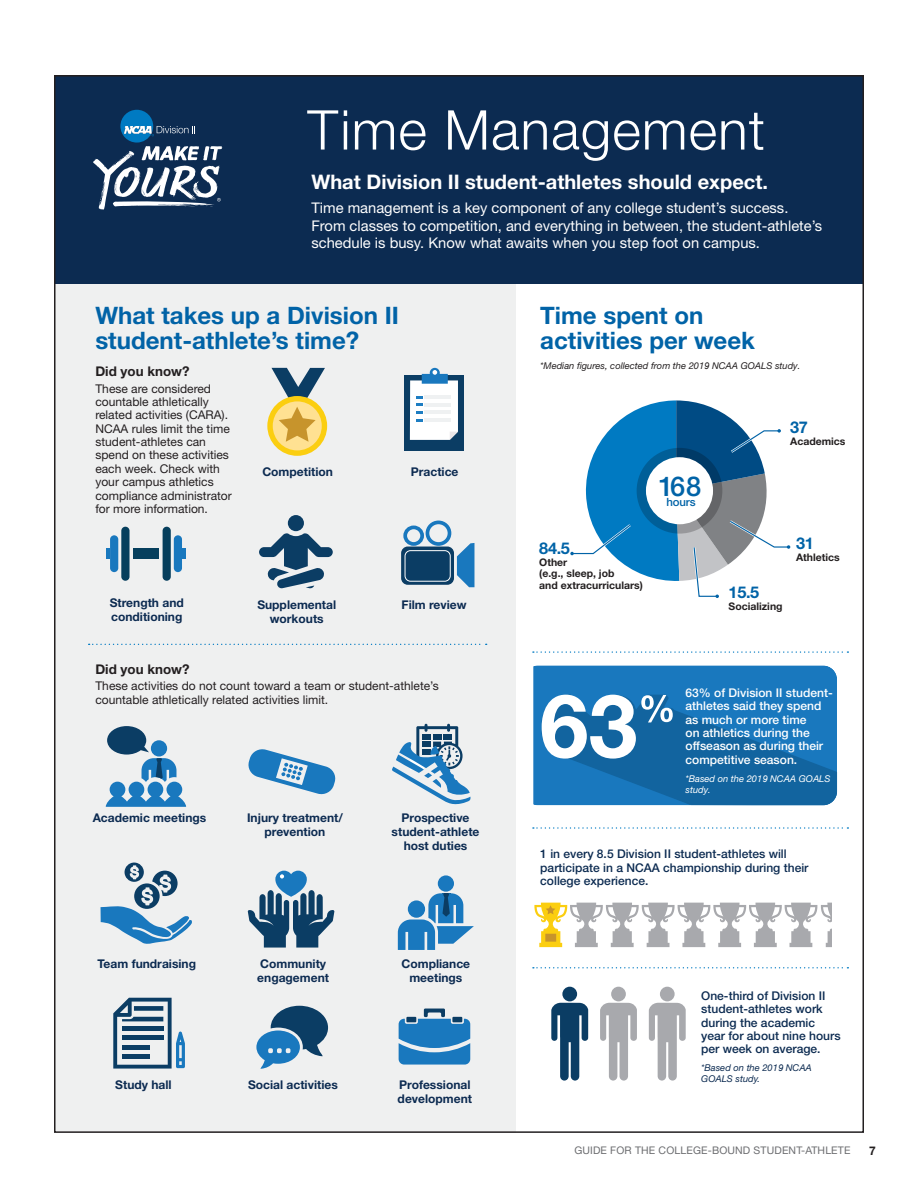
<style>
.page{position:relative;width:918px;height:1188px;background:#fff}
.page>*{position:absolute;margin:0;border:0;box-sizing:border-box;transform-origin:0 0}
.t1{font:300 54.9px "Helvetica Neue LT Std";letter-spacing:.02em;color:#fff}
.t2{font:500 48.15px "Helvetica Neue LT Std";letter-spacing:.02em;color:#fff}
.t3{font:500 27.3px "Helvetica Neue LT Std";color:#0163a7}
.t4{font:700 24px/25.3px "Helvetica Neue LT Std";color:#0163a7}
.t5{font:700 20.1px "Helvetica Neue LT Std";color:#fff}
.t6{font:700 16.2px "Helvetica Neue LT Std";letter-spacing:-.02em;color:#0163a7}
.t7{font:14.7px/17.7px "Helvetica Neue LT Std";color:#fff}
.t8{font:700 13.35px "Helvetica Neue LT Std";color:#231f20}
.t9{font:12px/13.4px "Helvetica Neue LT Std";color:#231f20}
.t10{font:700 12px/14.1px "Helvetica Neue LT Std";color:#0c2b51}
.t11{font:500 12px/13.4px "Helvetica Neue LT Std";color:#0c2b51}
.t12{font:500 12px/13.4px "Helvetica Neue LT Std";color:#fff}
.t13{font:700 12px "Helvetica Neue LT Std";color:#231f20}
.t14{font:500 11.4px "Helvetica Neue LT Std";letter-spacing:-.02em;color:#0163a7}
.t15{font:700 10.5px/11.6px "Helvetica Neue LT Std";color:#231f20}
.t16{font:10.5px "Helvetica Neue LT Std";letter-spacing:.015em;color:#6c6d70}
.t17{font:italic 9.3px "Helvetica Neue LT Std";color:#231f20}
.t18{font:italic 9.3px/11.1px "Helvetica Neue LT Std";color:#fff}
.t19{font:italic 9.3px/11.1px "Helvetica Neue LT Std";color:#0c2b51}
.s1{font-family:"Arial"}
</style>
<div class="page">
<div style="left:55px;top:281px;width:460px;height:851px;background:#eff0f0"></div>
<div style="left:55px;top:76px;width:808px;height:208px;background:#0c2b51"></div>
<svg style="left:93px;top:109px;width:130px;height:101px"></svg>
<svg style="left:570px;top:400px;width:220px;height:198px"></svg>
<svg style="left:89px;top:644px;width:398px;height:1px"></svg>
<svg style="left:533px;top:651px;width:315px;height:2px"></svg>
<svg style="left:533px;top:827px;width:315px;height:2px"></svg>
<svg style="left:533px;top:967px;width:315px;height:1px"></svg>
<svg style="left:106px;top:726px;width:80px;height:81px"></svg>
<div style="left:110px;top:535px;width:8px;height:37px;background:#1978be;border-radius:4px"></div>
<div style="left:121px;top:527px;width:9px;height:54px;background:#063f5d;border-radius:4px"></div>
<div style="left:174px;top:535px;width:8px;height:37px;background:#1978be;border-radius:4px"></div>
<div style="left:163px;top:527px;width:8px;height:54px;background:#063f5d;border-radius:4px"></div>
<div style="left:133px;top:549px;width:26px;height:10px;background:#063f5d"></div>
<hr style="left:106px;top:549px;width:4px;height:10px;background:#1978be">
<hr style="left:182px;top:549px;width:4px;height:10px;background:#1978be">
<div style="left:288px;top:515px;width:16px;height:16px;background:#0b3d64;border-radius:50%"></div>
<svg style="left:259px;top:533px;width:74px;height:56px"></svg>
<svg style="left:272px;top:368px;width:53px;height:31px"></svg>
<svg style="left:267px;top:396px;width:60px;height:60px"></svg>
<div style="left:273px;top:401px;width:49px;height:49px;background:#ffe192;border-radius:50%"></div>
<svg style="left:279px;top:407px;width:37px;height:35px"></svg>
<div style="left:404px;top:376px;width:60px;height:75px;background:#0b3d64"></div>
<svg style="left:410px;top:368px;width:48px;height:72px;background:#d7e4ed"></svg>
<div style="left:401px;top:547px;width:53px;height:38px;background:#0b3d64;border-radius:7px"></div>
<svg style="left:457px;top:543px;width:17px;height:44px"></svg>
<div style="left:426px;top:521px;width:25px;height:25px;border:4px solid #1978be;border-radius:50%"></div>
<div style="left:403px;top:526px;width:21px;height:20px;border:4px solid #1978be;border-radius:50%"></div>
<div style="left:405px;top:550px;width:46px;height:32px;border:1px solid #fff;border-radius:5px"></div>
<svg style="left:101px;top:863px;width:91px;height:81px"></svg>
<svg style="left:248px;top:871px;width:86px;height:77px"></svg>
<svg style="left:113px;top:998px;width:72px;height:71px"></svg>
<svg style="left:256px;top:1006px;width:72px;height:63px"></svg>
<svg style="left:399px;top:1009px;width:71px;height:56px"></svg>
<svg style="left:398px;top:875px;width:76px;height:75px"></svg>
<svg style="left:248px;top:749px;width:88px;height:46px"></svg>
<svg style="left:392px;top:724px;width:79px;height:81px"></svg>
<svg style="left:534px;top:666px;width:303px;height:139px;background:#2a7bb7"></svg>
<svg style="left:534px;top:903px;width:298px;height:44px"></svg>
<svg style="left:551px;top:1003px;width:37px;height:78px"></svg>
<div style="left:562px;top:987px;width:15px;height:14px;background:#0b3d64;border-radius:50%"></div>
<svg style="left:600px;top:1003px;width:37px;height:78px"></svg>
<div style="left:611px;top:987px;width:15px;height:14px;background:#a8a9ad;border-radius:50%"></div>
<svg style="left:649px;top:1003px;width:37px;height:78px"></svg>
<div style="left:660px;top:987px;width:15px;height:14px;background:#a8a9ad;border-radius:50%"></div>
<h2 class="t2" style="left:102px;top:99px;width:489px">TIME MANAGEMENT</h2>
<h1 class="t1" style="left:307px;top:96px;width:459px">Time Management</h1>
<h3 class="t5" style="left:311px;top:170px;width:458px">What Division II student-athletes should expect.</h3>
<p class="t7" style="left:311px;top:199px;width:512px">Time management is a key component of any college student’s success.<br>From classes to competition, and everything in between, the student-athlete’s schedule is busy. Know what awaits when you step foot on campus.</p>
<h3 class="t4" style="left:95px;top:302px;width:305px">What takes up a Division II student-athlete’s time?</h3>
<p class="t8" style="left:95px;top:363px;width:96px">Did you know?</p>
<p class="t9" style="left:95px;top:381px;width:138px">These are considered countable athletically related activities (CARA).<br>NCAA rules limit the time student-athletes can spend on these activities each week. Check with your campus athletics compliance administrator for more information.</p>
<p class="t10" style="left:262px;top:465px;width:72px">Competition</p>
<p class="t10" style="left:411px;top:465px;width:49px">Practice</p>
<p class="t10" style="left:110px;top:595px;width:76px">Strength and conditioning</p>
<p class="t10" style="left:257px;top:597px;width:80px">Supplemental</p>
<p class="t10" style="left:402px;top:597px;width:67px">Film review</p>
<p class="t10" style="left:270px;top:611px;width:55px">workouts</p>
<p class="t8" style="left:95px;top:661px;width:96px">Did you know?</p>
<p class="t9" style="left:95px;top:679px;width:345px">These activities do not count toward a team or student-athlete’s countable athletically related activities limit.</p>
<p class="t10" style="left:93px;top:810px;width:115px">Academic meetings</p>
<p class="t10" style="left:247px;top:810px;width:97px;text-align:center">Injury treatment/ prevention</p>
<p class="t10" style="left:392px;top:810px;width:89px;text-align:center">Prospective student-athlete host duties</p>
<p class="t10" style="left:98px;top:956px;width:100px">Team fundraising</p>
<p class="t10" style="left:257px;top:956px;width:73px">Community engagement</p>
<p class="t10" style="left:402px;top:956px;width:70px;text-align:center">Compliance meetings</p>
<p class="t10" style="left:115px;top:1077px;width:58px">Study hall</p>
<p class="t10" style="left:248px;top:1077px;width:91px">Social activities</p>
<p class="t10" style="left:398px;top:1077px;width:76px">Professional development</p>
<h3 class="t4" style="left:540px;top:302px;width:216px">Time spent on activities per week</h3>
<p class="t17" style="left:540px;top:360px;width:262px">*Median figures, collected from the 201<span class="s1">9</span> NCAA GOALS study.</p>
<h3 class="t6" style="left:539px;top:538px;width:32px">84.5</h3>
<p class="t15" style="left:539px;top:556px;width:105px">Other<br>(e.g., sleep, job<br>and extracurriculars)</p>
<h3 class="t3" style="left:658px;top:470px;width:44px">168</h3>
<p class="t14" style="left:667px;top:495px;width:31px">hours</p>
<h3 class="t6" style="left:790px;top:417px;width:19px">37</h3>
<p class="t15" style="left:790px;top:435px;width:57px">Academics</p>
<h3 class="t6" style="left:729px;top:582px;width:32px">15.5</h3>
<p class="t15" style="left:729px;top:600px;width:55px">Socializing</p>
<h3 class="t6" style="left:796px;top:534px;width:19px">31</h3>
<p class="t15" style="left:796px;top:551px;width:45px">Athletics</p>
<p class="t12" style="left:686px;top:686px;width:149px">63% of Division II student&shy;athletes said they spend as much or more time<br>on athletics during the offseason as during their competitive season.</p>
<p class="t18" style="left:686px;top:773px;width:146px">*Based on the 201<span class="s1">9</span> NCAA GOALS study.</p>
<p class="t11" style="left:540px;top:847px;width:270px">1 in every 8.5 Division II student-athletes will participate in a NCAA championship during their college experience.</p>
<p class="t11" style="left:701px;top:989px;width:141px">One-third of Division II student-athletes work during the academic year for about nine hours per week on average.</p>
<p class="t19" style="left:701px;top:1062px;width:112px">*Based on the 201<span class="s1">9</span> NCAA<br>GOALS study.</p>
<p class="t16" style="left:574px;top:1144px;width:278px">GUIDE FOR THE COLLEGE-BOUND STUDENT-ATHLETE</p>
<p class="t13" style="left:869px;top:1143px;width:8px">7</p>
</div>
